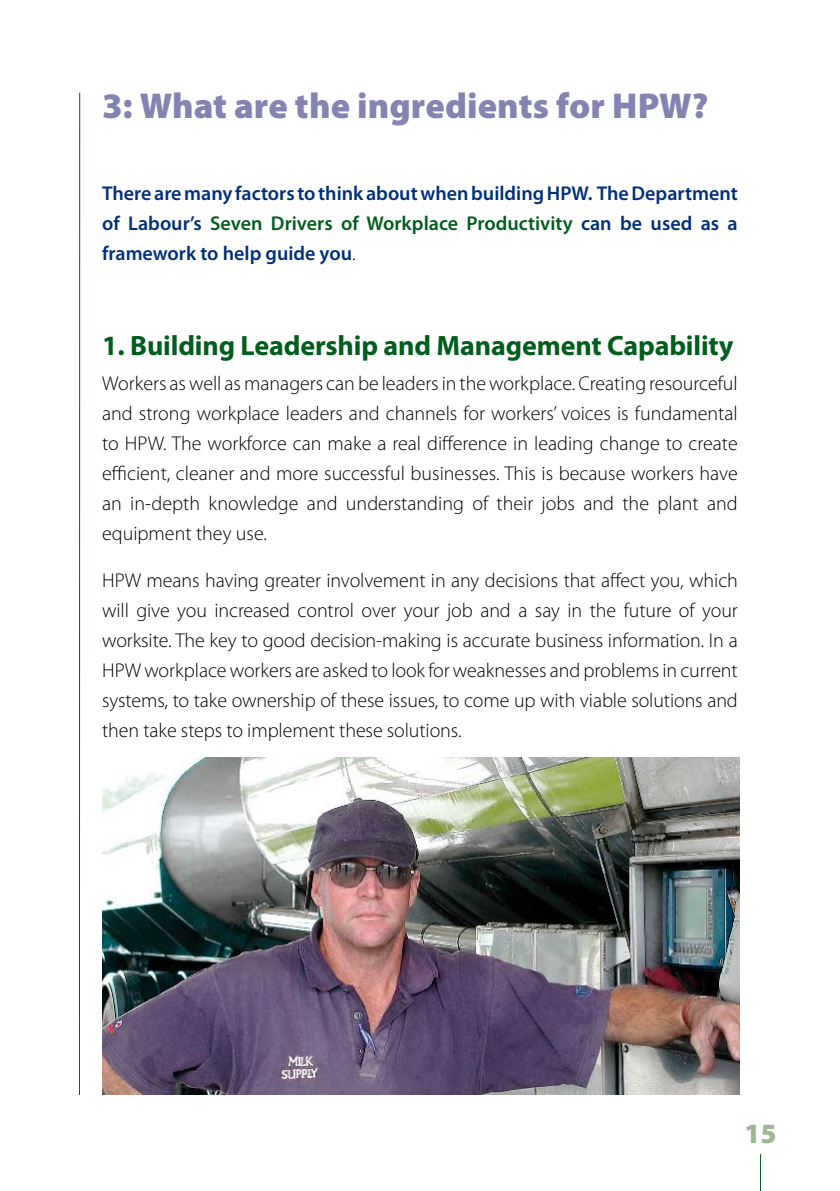
<style>
.page{position:relative;width:840px;height:1191px;background:#fff}
.page>*{position:absolute;margin:0;border:0;box-sizing:border-box;transform-origin:0 0}
.t1{font:900 36px "Myriad Pro";color:#8483b2}
.t2{font:700 28px "Myriad Pro";letter-spacing:-.005em;color:#005e1d}
.t3{font:900 28px "Myriad Pro";color:#9db792}
.t4{font:300 20px/30px "Myriad Pro";color:#000;text-align:justify}
.t5{font:600 20px/30px "Myriad Pro";color:#002f79;text-align:justify}
.s1{color:#005e1d}
.s2{font-weight:300;color:#000}
</style>
<div class="page">
<hr style="left:759px;top:1154px;width:1px;height:37px;background:#005e1d">
<hr style="left:79px;top:93px;width:1px;height:1002px;background:#005e1d">
<img style="left:102px;top:757px;width:636px;height:337px">
<h1 class="t1" style="left:102px;top:82px;width:607px">3: What are the ingredients for HPW?</h1>
<p class="t5" style="left:102px;top:178px;width:636px">There are many factors to think about when building HPW. The Department of Labour’s <span class="s1">Seven Drivers of Workplace Productivity</span> can be used as a framework to help guide you<span class="s2">.</span></p>
<h2 class="t2" style="left:102px;top:327px;width:632px">1. Building Leadership and Management Capability</h2>
<p class="t4" style="left:102px;top:368px;width:636px">Workers as well as managers can be leaders in the workplace. Creating resourceful and strong workplace leaders and channels for workers’ voices is fundamental to HPW. The workforce can make a real difference in leading change to create efficient, cleaner and more successful businesses. This is because workers have an in-depth knowledge and understanding of their jobs and the plant and equipment they use.</p>
<p class="t4" style="left:102px;top:565px;width:637px">HPW means having greater involvement in any decisions that affect you, which will give you increased control over your job and a say in the future of your worksite. The key to good decision-making is accurate business information. In a HPW workplace workers are asked to look for weaknesses and problems in current systems, to take ownership of these issues, to come up with viable solutions and then take steps to implement these solutions.</p>
<h2 class="t3" style="left:744px;top:1114px;width:16px">15</h2>
</div>
